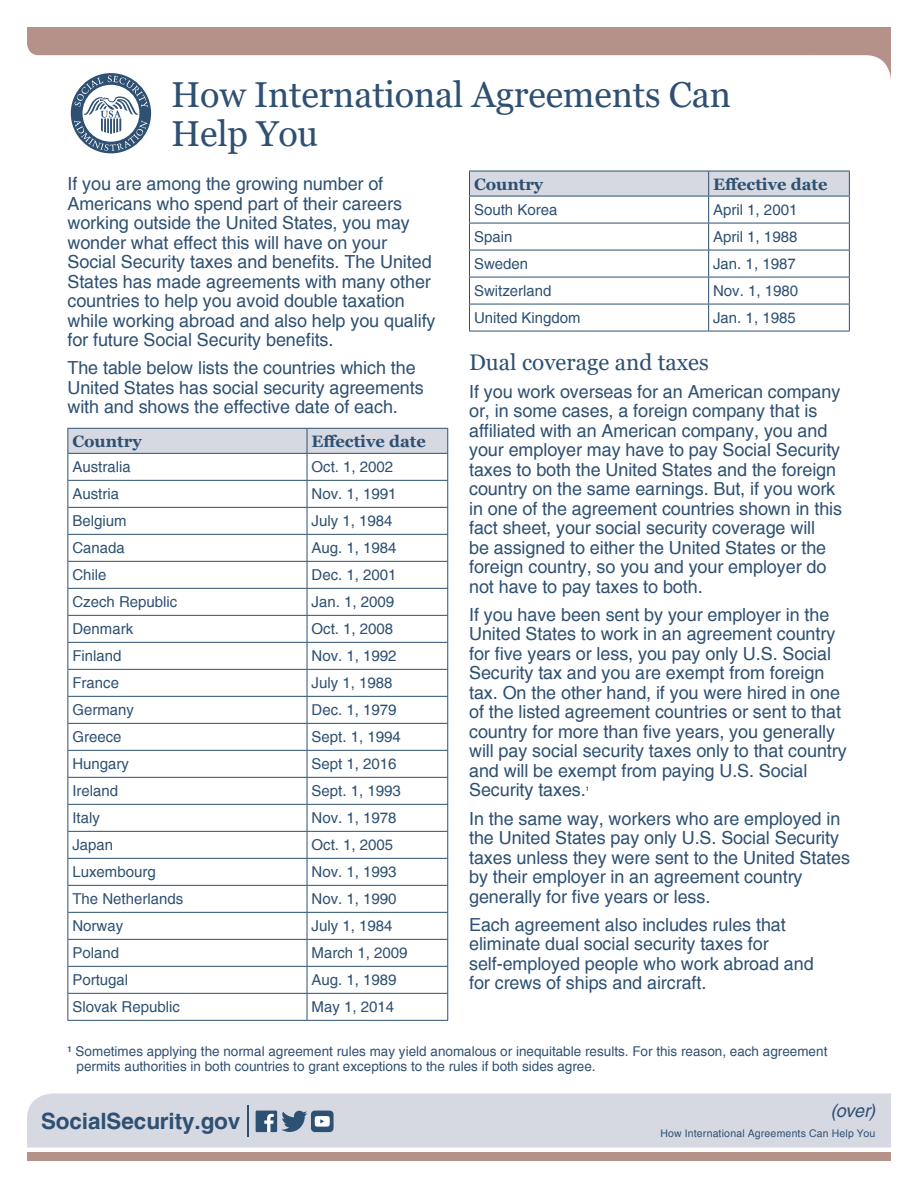
<style>
.page{position:relative;width:918px;height:1188px;background:#fff}
.page>*{position:absolute;margin:0;border:0;box-sizing:border-box;transform-origin:0 0}
.t1{font:36px/39px "Georgia";letter-spacing:-.005em;color:#2e5072}
.t2{font:22.5px "Georgia";color:#2e5072}
.t3{font:700 22.5px "Helvetica";letter-spacing:-.005em;color:#2e5072}
.t4{font:18px/19.5px "Helvetica";letter-spacing:-.005em;color:#2e5072}
.t5{font:italic 18px "Helvetica";color:#2e5072}
.t6{font:700 16.5px "Georgia";color:#2e5072}
.t7{font:15px "Helvetica";color:#2e5072}
.t8{font:13.5px/15px "Helvetica";color:#2e5072}
.t9{font:10.5px "Helvetica";letter-spacing:.015em;color:#2e5072}
.t10{font:700 6.15px "Helvetica";color:#2e5072}
</style>
<div class="page">
<div style="left:27px;top:1094px;width:864px;height:54px;background:#d6d9e2"></div>
<hr style="left:247px;top:1105px;width:2px;height:32px;background:#2e5072">
<div style="left:27px;top:1153px;width:864px;height:8px;background:#b49189"></div>
<svg style="left:27px;top:27px;width:864px;height:124px"></svg>
<svg style="left:68px;top:428px;width:380px;height:592px"></svg>
<hr style="left:68px;top:1020px;width:239px;height:1px;background:#2e5072">
<hr style="left:307px;top:1020px;width:141px;height:1px;background:#2e5072">
<svg style="left:469px;top:171px;width:381px;height:160px"></svg>
<hr style="left:469px;top:331px;width:240px;height:1px;background:#2e5072">
<hr style="left:709px;top:331px;width:141px;height:1px;background:#2e5072">
<div style="left:256px;top:1111px;width:21px;height:21px;background:#2e5072"></div>
<svg style="left:264px;top:1114px;width:10px;height:18px"></svg>
<svg style="left:281px;top:1111px;width:53px;height:21px"></svg>
<h1 class="t1" style="left:171px;top:76px;width:562px">How International Agreements Can<br>Help You</h1>
<p class="t4" style="left:68px;top:175px;width:370px">If you are among the growing number of Americans who spend part of their careers working outside the United States, you may wonder what effect this will have on your Social Security taxes and benefits. The United States has made agreements with many other countries to help you avoid double taxation while working abroad and also help you qualify for future Social Security benefits.</p>
<p class="t4" style="left:68px;top:359px;width:358px">The table below lists the countries which the<br>United States has social security agreements with and shows the effective date of each.</p>
<p class="t6" style="left:72px;top:431px;width:71px">Country</p>
<p class="t6" style="left:312px;top:431px;width:116px">Effective date</p>
<p class="t7" style="left:72px;top:458px;width:60px">Australia</p>
<p class="t7" style="left:312px;top:458px;width:83px">Oct. 1, 2002</p>
<p class="t7" style="left:72px;top:485px;width:48px">Austria</p>
<p class="t7" style="left:312px;top:485px;width:87px">Nov. 1, 1991</p>
<p class="t7" style="left:72px;top:512px;width:56px">Belgium</p>
<p class="t7" style="left:312px;top:512px;width:82px">July 1, 1984</p>
<p class="t7" style="left:72px;top:539px;width:54px">Canada</p>
<p class="t7" style="left:312px;top:539px;width:87px">Aug. 1, 1984</p>
<p class="t7" style="left:72px;top:566px;width:36px">Chile</p>
<p class="t7" style="left:312px;top:566px;width:87px">Dec. 1, 2001</p>
<p class="t7" style="left:72px;top:593px;width:107px">Czech Republic</p>
<p class="t7" style="left:312px;top:593px;width:84px">Jan. 1, 2009</p>
<p class="t7" style="left:72px;top:620px;width:62px">Denmark</p>
<p class="t7" style="left:312px;top:620px;width:83px">Oct. 1, 2008</p>
<p class="t7" style="left:72px;top:647px;width:51px">Finland</p>
<p class="t7" style="left:312px;top:647px;width:87px">Nov. 1, 1992</p>
<p class="t7" style="left:72px;top:674px;width:48px">France</p>
<p class="t7" style="left:312px;top:674px;width:82px">July 1, 1988</p>
<p class="t7" style="left:72px;top:701px;width:63px">Germany</p>
<p class="t7" style="left:312px;top:701px;width:87px">Dec. 1, 1979</p>
<p class="t7" style="left:72px;top:728px;width:51px">Greece</p>
<p class="t7" style="left:312px;top:728px;width:91px">Sept. 1, 1994</p>
<p class="t7" style="left:72px;top:755px;width:58px">Hungary</p>
<p class="t7" style="left:312px;top:755px;width:87px">Sept 1, 2016</p>
<p class="t7" style="left:72px;top:782px;width:47px">Ireland</p>
<p class="t7" style="left:312px;top:782px;width:91px">Sept. 1, 1993</p>
<p class="t7" style="left:72px;top:809px;width:29px">Italy</p>
<p class="t7" style="left:312px;top:809px;width:87px">Nov. 1, 1978</p>
<p class="t7" style="left:72px;top:836px;width:42px">Japan</p>
<p class="t7" style="left:312px;top:836px;width:83px">Oct. 1, 2005</p>
<p class="t7" style="left:72px;top:863px;width:85px">Luxembourg</p>
<p class="t7" style="left:312px;top:863px;width:87px">Nov. 1, 1993</p>
<p class="t7" style="left:72px;top:890px;width:112px">The Netherlands</p>
<p class="t7" style="left:312px;top:890px;width:87px">Nov. 1, 1990</p>
<p class="t7" style="left:72px;top:917px;width:52px">Norway</p>
<p class="t7" style="left:312px;top:917px;width:82px">July 1, 1984</p>
<p class="t7" style="left:72px;top:944px;width:48px">Poland</p>
<p class="t7" style="left:312px;top:944px;width:97px">March 1, 2009</p>
<p class="t7" style="left:72px;top:971px;width:57px">Portugal</p>
<p class="t7" style="left:312px;top:971px;width:87px">Aug. 1, 1989</p>
<p class="t7" style="left:72px;top:998px;width:109px">Slovak Republic</p>
<p class="t7" style="left:312px;top:998px;width:84px">May 1, 2014</p>
<p class="t8" style="left:76px;top:1045px;width:752px;text-indent:-9px"><sup>1</sup> Sometimes applying the normal agreement rules may yield anomalous or inequitable results. For this reason, each agreement permits authorities in both countries to grant exceptions to the rules if both sides agree.</p>
<p class="t6" style="left:474px;top:173px;width:71px">Country</p>
<p class="t6" style="left:713px;top:173px;width:116px">Effective date</p>
<p class="t7" style="left:474px;top:201px;width:85px">South Korea</p>
<p class="t7" style="left:713px;top:201px;width:86px">April 1, 2001</p>
<p class="t7" style="left:474px;top:228px;width:40px">Spain</p>
<p class="t7" style="left:713px;top:228px;width:86px">April 1, 1988</p>
<p class="t7" style="left:474px;top:255px;width:56px">Sweden</p>
<p class="t7" style="left:713px;top:255px;width:84px">Jan. 1, 1987</p>
<p class="t7" style="left:474px;top:282px;width:79px">Switzerland</p>
<p class="t7" style="left:713px;top:282px;width:87px">Nov. 1, 1980</p>
<p class="t7" style="left:474px;top:309px;width:108px">United Kingdom</p>
<p class="t7" style="left:713px;top:309px;width:84px">Jan. 1, 1985</p>
<h1 class="t2" style="left:469px;top:348px;width:241px">Dual coverage and taxes</h1>
<p class="t4" style="left:469px;top:382px;width:375px">If you work overseas for an American company or, in some cases, a foreign company that is affiliated with an American company, you and your employer may have to pay Social Security taxes to both the United States and the foreign country on the same earnings. But, if you work in one of the agreement countries shown in this fact sheet, your social security coverage will<br>be assigned to either the United States or the foreign country, so you and your employer do not have to pay taxes to both.</p>
<p class="t4" style="left:469px;top:605px;width:379px">If you have been sent by your employer in the United States to work in an agreement country for five years or less, you pay only U.S. Social Security tax and you are exempt from foreign tax. On the other hand, if you were hired in one of the listed agreement countries or sent to that country for more than five years, you generally will pay social security taxes only to that country and will be exempt from paying U.S. Social Security taxes.</p>
<p class="t10" style="left:586px;top:786px;width:5px">1</p>
<p class="t4" style="left:469px;top:809px;width:382px">In the same way, workers who are employed in the United States pay only U.S. Social Security taxes unless they were sent to the United States by their employer in an agreement country generally for five years or less.</p>
<p class="t4" style="left:469px;top:915px;width:346px">Each agreement also includes rules that eliminate dual social security taxes for self-employed people who work abroad and for crews of ships and aircraft.</p>
<p class="t3" style="left:41px;top:1108px;width:201px">SocialSecurity.gov</p>
<p class="t5" style="left:831px;top:1101px;width:46px">(over)</p>
<p class="t9" style="left:660px;top:1127px;width:216px">How International Agreements Can Help You</p>
</div>
